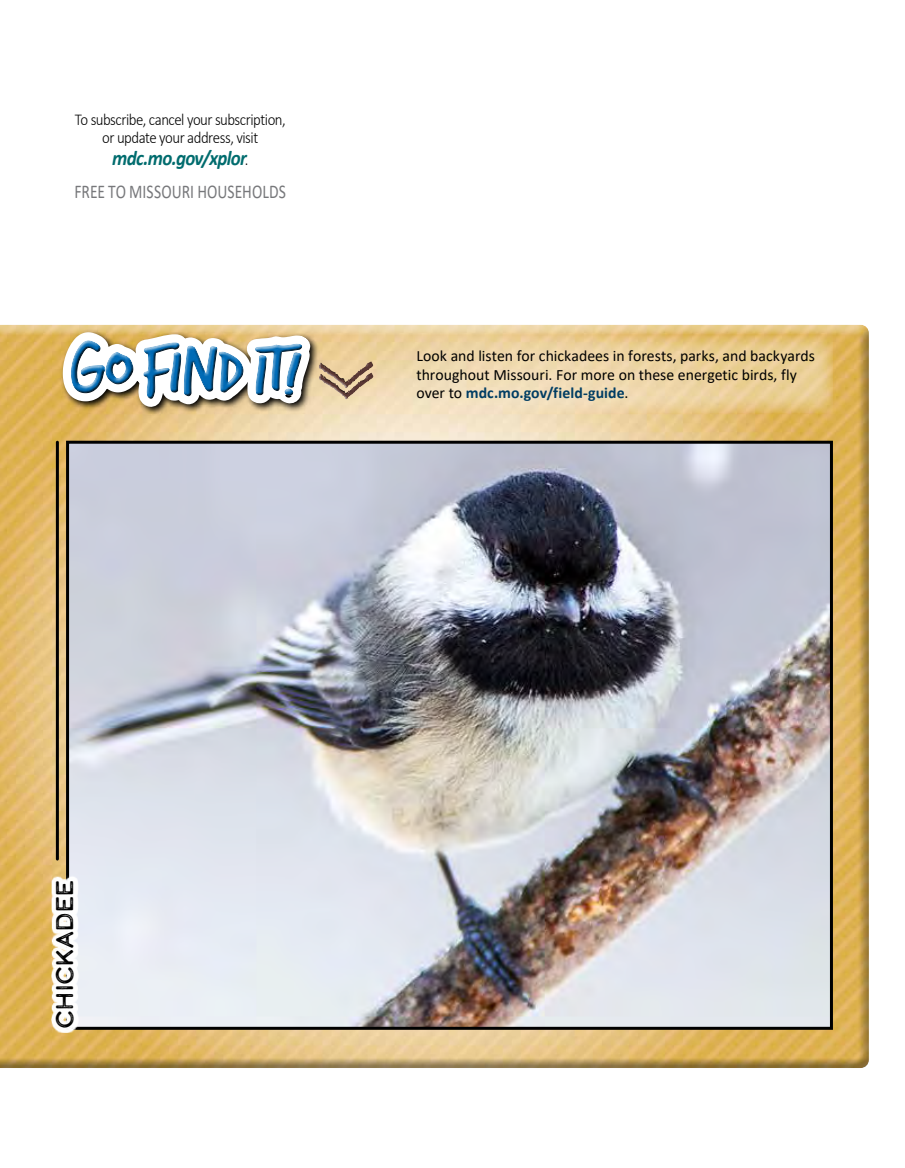
<style>
.page{position:relative;width:905px;height:1168px;background:#fff}
.page>*{position:absolute;margin:0;border:0;box-sizing:border-box;transform-origin:0 0}
.t1{font:24px "Calder Dark Grit";letter-spacing:-.04em;color:#000}
.DEPT_PARA_-_centered{font:italic 700 21px "Calibri";letter-spacing:-.03em;color:#006c6e;scale:.9 1}
.DEPT_PARA_-_centered-2{font:19.5px "Calibri";color:#77787b;scale:.8 1}
.DEPT_PARA_-_centered-3{font:300 16.5px/18px "Calibri";letter-spacing:-.035em;color:#000;text-align:center;scale:.9 1}
.DEPT_PARA_-_NO_indent{font:15.75px/18.8px "Calibri";color:#000}
.s1{font-weight:300;font-style:normal;font-size:16.5px;color:#000}
.s2{font-weight:700;color:#003d63}
</style>
<div class="page">
<div style="left:0;top:322px;width:879px;height:747px;background:#000;opacity:.4"></div>
<svg style="left:361px;top:335px;width:471px;height:77px;background:#edd3a2"></svg>
<div style="left:320px;top:360px;width:54px;height:40px;background:#000;opacity:.95"></div>
<svg style="left:50px;top:322px;width:271px;height:747px;background:#dcbc7d"></svg>
<div style="left:68px;top:337px;width:236px;height:60px;background:#fff;opacity:.7"></div>
<div style="left:71px;top:343px;width:233px;height:58px;background:#000;opacity:.85"></div>
<img style="left:70px;top:445px;width:758px;height:580px">
<div style="left:66px;top:441px;width:766px;height:588px;border:3px solid #000"></div>
<div style="left:51px;top:875px;width:28px;height:157px;background:#fff"></div>
<p class="DEPT_PARA_-_centered-3" style="left:75px;top:110px;width:236px">To subscribe, cancel your subscription, or update your address, visit</p>
<p class="DEPT_PARA_-_centered" style="left:112px;top:143px;width:153px">mdc.mo.gov/xplor<span class="s1">.</span></p>
<p class="DEPT_PARA_-_centered-2" style="left:74px;top:178px;width:266px">FREE TO MISSOURI HOUSEHOLDS</p>
<p class="DEPT_PARA_-_NO_indent" style="left:416px;top:346px;width:400px">Look and listen for chickadees in forests, parks, and backyards throughout Missouri. For more on these energetic birds, fly over to <span class="s2">mdc.mo.gov/field-guide</span>.</p>
<h1 class="t1" style="left:48px;top:1029px;width:151px;rotate:-90deg">Chickadee</h1>
</div>
